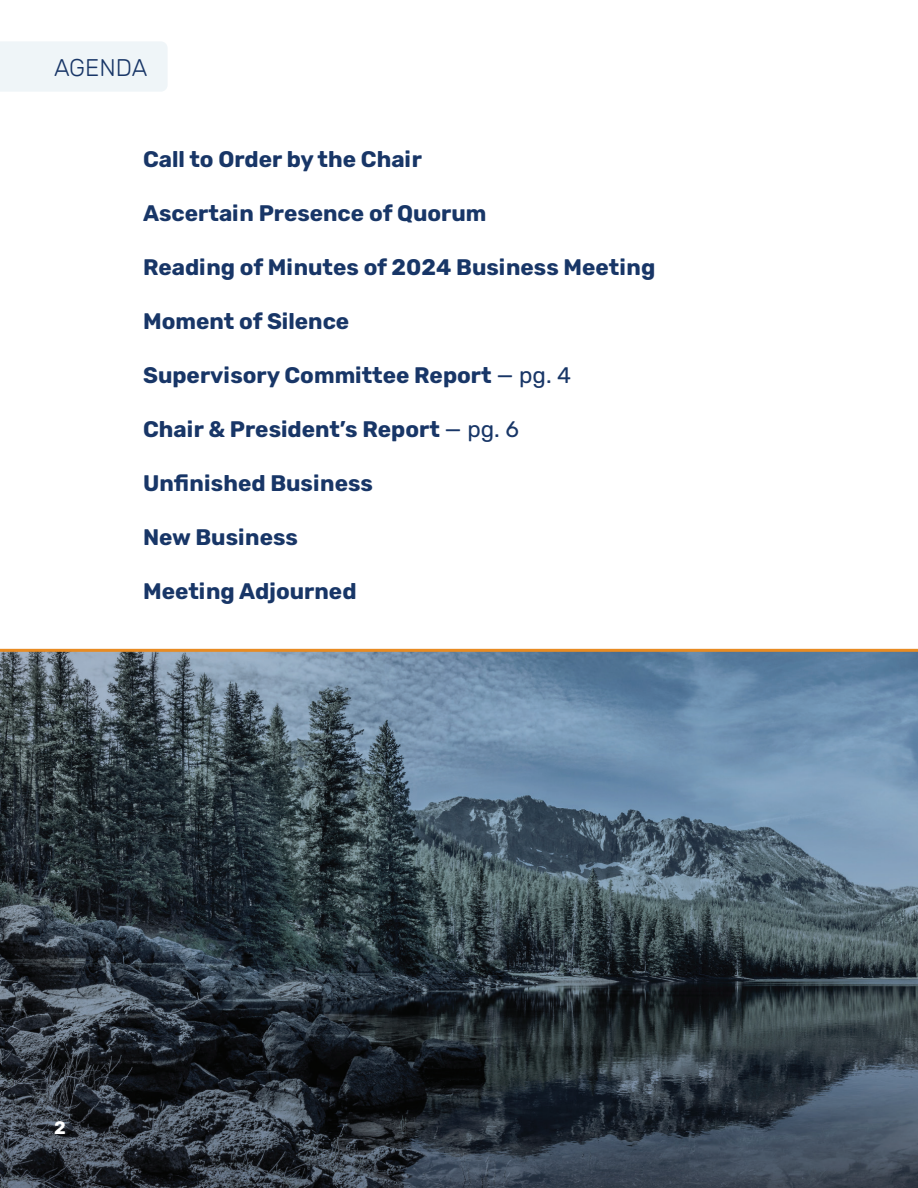
<style>
.page{position:relative;width:918px;height:1188px;background:#fff}
.page>*{position:absolute;margin:0;border:0;box-sizing:border-box;transform-origin:0 0}
.t1{font:300 24px "Rubik";color:#183667}
.t2{font:700 22.5px "Rubik";color:#183667}
.t3{font:700 18px "Rubik";color:#fff}
.s1{font-weight:400}
</style>
<div class="page">
<div style="left:0;top:42px;width:167px;height:50px;background:#eff5f8"></div>
<img style="left:0;top:652px;width:918px;height:536px">
<hr style="left:0;top:649px;width:918px;height:3px;background:#e88b23">
<p class="t1" style="left:54px;top:55px;width:95px">AGENDA</p>
<p class="t2" style="left:143px;top:147px;width:280px">Call to Order by the Chair</p>
<p class="t2" style="left:143px;top:201px;width:345px">Ascertain Presence of Quorum</p>
<p class="t2" style="left:143px;top:255px;width:514px">Reading of Minutes of 2024 Business Meeting</p>
<p class="t2" style="left:143px;top:309px;width:208px">Moment of Silence</p>
<p class="t2" style="left:143px;top:363px;width:430px">Supervisory Committee Report <span class="s1">— pg. 4</span></p>
<p class="t2" style="left:143px;top:417px;width:377px">Chair &amp; President’s Report <span class="s1">— pg. 6</span></p>
<p class="t2" style="left:143px;top:471px;width:231px">Unfinished Business</p>
<p class="t2" style="left:143px;top:525px;width:156px">New Business</p>
<p class="t2" style="left:143px;top:579px;width:215px">Meeting Adjourned</p>
<p class="t3" style="left:54px;top:1117px;width:13px">2</p>
</div>
